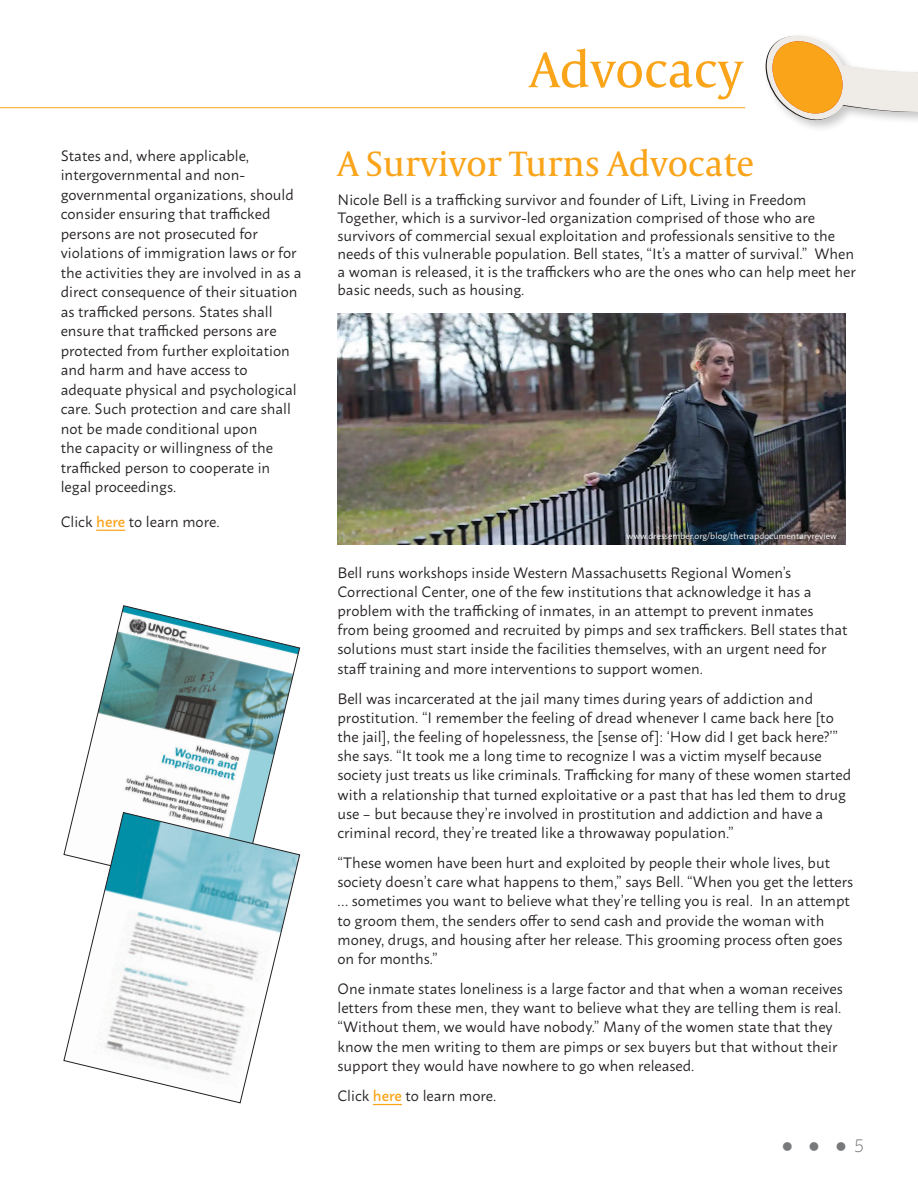
<style>
.page{position:relative;width:918px;height:1188px;background:#fff}
.page>*{position:absolute;margin:0;border:0;box-sizing:border-box;transform-origin:0 0}
.t1{font:51px "Capitolium News 2";color:#faa41a}
.t2{font:36px "Capitolium News 2";color:#faa41a}
.t3{font:300 18px "Macho";color:#77797b}
.t4{font:15px/19.2px "Macho";color:#231f20}
.t5{font:9px "Macho";color:#fff}
.s1{font-weight:500;color:#faa41a}
</style>
<div class="page">
<hr style="left:0;top:107px;width:745px;height:1px;background:#faa41a">
<svg style="left:373px;top:1104px;width:29px;height:1px"></svg>
<svg style="left:96px;top:530px;width:29px;height:1px"></svg>
<div style="left:762px;top:32px;width:156px;height:101px;background:#231f20;opacity:.25"></div>
<svg style="left:766px;top:35px;width:152px;height:86px"></svg>
<img style="left:338px;top:314px;width:508px;height:231px">
<svg style="left:73px;top:605px;width:227px;height:207px"></svg>
<svg style="left:64px;top:812px;width:236px;height:291px"></svg>
<p class="t4" style="left:61px;top:144px;width:242px">States and, where applicable, intergovernmental and non&shy;governmental organizations, should consider ensuring that trafficked persons are not prosecuted for violations of immigration laws or for the activities they are involved in as a direct consequence of their situation as trafficked persons. States shall ensure that trafficked persons are protected from further exploitation and harm and have access to adequate physical and psychological care. Such protection and care shall not be made conditional upon<br>the capacity or willingness of the trafficked person to cooperate in legal proceedings.</p>
<p class="t4" style="left:61px;top:510px;width:160px">Click <span class="s1">here</span> to learn more.</p>
<p class="t1" style="left:530px;top:34px;width:215px">Advocacy</p>
<p class="t2" style="left:338px;top:139px;width:418px">A Survivor Turns Advocate</p>
<p class="t4" style="left:338px;top:189px;width:520px;line-height:18px">Nicole Bell is a trafficking survivor and founder of Lift, Living in Freedom Together, which is a survivor-led organization comprised of those who are survivors of commercial sexual exploitation and professionals sensitive to the needs of this vulnerable population. Bell states, “It’s a matter of survival.” When a woman is released, it is the traffickers who are the ones who can help meet her basic needs, such as housing.</p>
<p class="t5" style="left:627px;top:528px;width:212px">www.dressember.org/blog/thetrapdocumentaryreview</p>
<p class="t4" style="left:338px;top:561px;width:512px">Bell runs workshops inside Western Massachusetts Regional Women’s Correctional Center, one of the few institutions that acknowledge it has a problem with the trafficking of inmates, in an attempt to prevent inmates from being groomed and recruited by pimps and sex traffickers. Bell states that solutions must start inside the facilities themselves, with an urgent need for staff training and more interventions to support women.</p>
<p class="t4" style="left:338px;top:687px;width:515px">Bell was incarcerated at the jail many times during years of addiction and prostitution. “I remember the feeling of dread whenever I came back here [to the jail], the feeling of hopelessness, the [sense of]: ‘How did I get back here?’” she says. “It took me a long time to recognize I was a victim myself because society just treats us like criminals. Trafficking for many of these women started with a relationship that turned exploitative or a past that has led them to drug use – but because they’re involved in prostitution and addiction and have a criminal record, they’re treated like a throwaway population.”</p>
<p class="t4" style="left:338px;top:852px;width:517px">“These women have been hurt and exploited by people their whole lives, but society doesn’t care what happens to them,” says Bell. “When you get the letters … sometimes you want to believe what they’re telling you is real. In an attempt to groom them, the senders offer to send cash and provide the woman with money, drugs, and housing after her release. This grooming process often goes on for months.”</p>
<p class="t4" style="left:338px;top:978px;width:507px">One inmate states loneliness is a large factor and that when a woman receives letters from these men, they want to believe what they are telling them is real. “Without them, we would have nobody.” Many of the women state that they know the men writing to them are pimps or sex buyers but that without their support they would have nowhere to go when released.</p>
<p class="t4" style="left:338px;top:1084px;width:160px">Click <span class="s1">here</span> to learn more.</p>
<p class="t3" style="left:782px;top:1130px;width:84px">●●●5</p>
</div>
